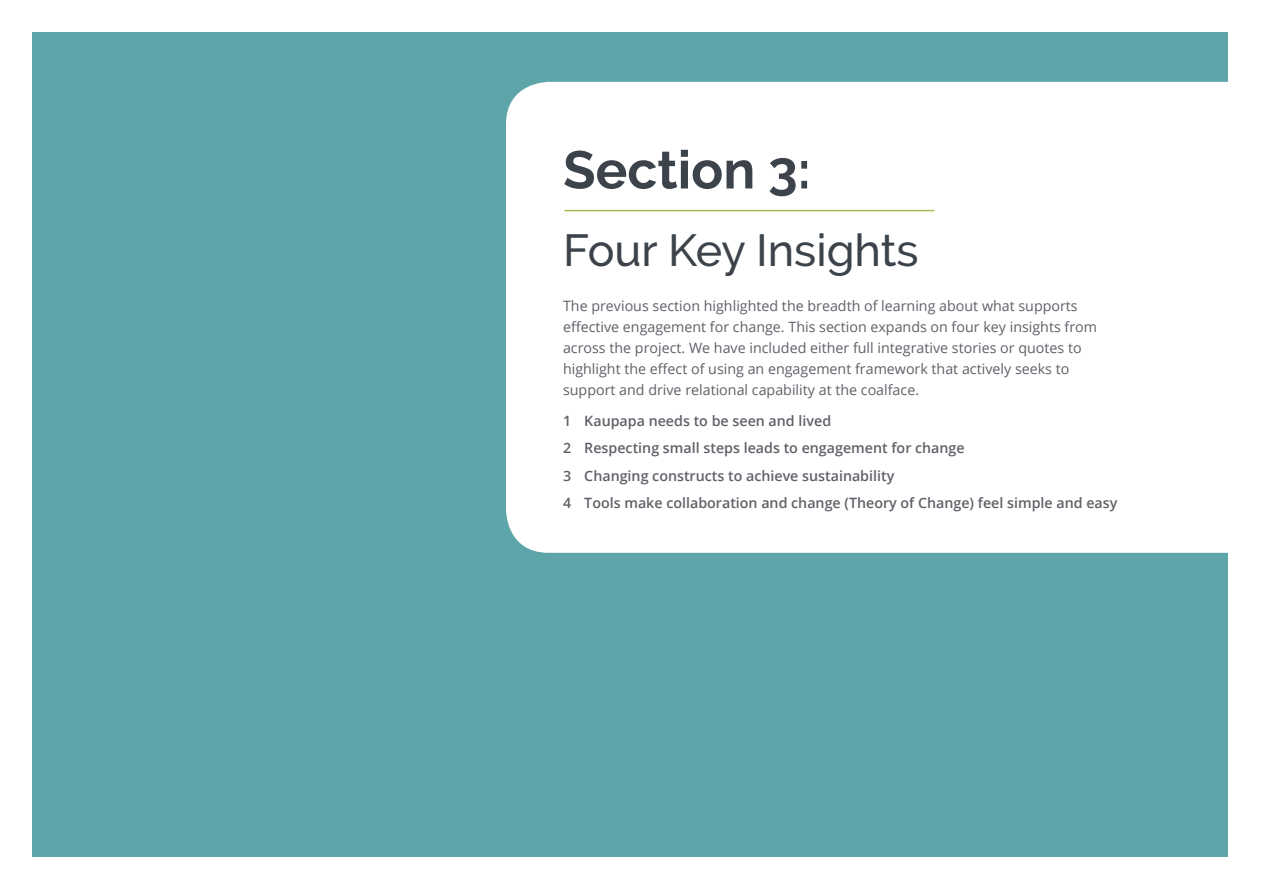
<style>
.page{position:relative;width:1263px;height:893px;background:#fff}
.page>*{position:absolute;margin:0;border:0;box-sizing:border-box;transform-origin:0 0}
.t1{font:700 53.1px "Raleway";color:#3c434a}
.t2{font:500 44.85px "Raleway";color:#3c434a}
.t3{font:14.25px/21px "Open Sans";color:#5e6168}
.t4{font:600 14.25px/27.3px "Open Sans";color:#5e6168}
</style>
<div class="page">
<div style="left:32px;top:32px;width:1196px;height:825px;background:#5da5a9"></div>
<div style="left:506px;top:82px;width:722px;height:471px;background:#fff"></div>
<hr style="left:564px;top:210px;width:370px;height:1px;background:#a7bd52">
<h1 class="t1" style="left:563px;top:139px;width:249px">Section 3:</h1>
<h2 class="t2" style="left:563px;top:224px;width:357px">Four Key Insights</h2>
<p class="t3" style="left:563px;top:295px;width:535px">The previous section highlighted the breadth of learning about what supports effective engagement for change. This section expands on four key insights from across the project. We have included either full integrative stories or quotes to highlight the effect of using an engagement framework that actively seeks to support and drive relational capability at the coalface.</p>
<p class="t4" style="left:563px;top:407px;width:556px">1 Kaupapa needs to be seen and lived<br>2 Respecting small steps leads to engagement for change<br>3 Changing constructs to achieve sustainability<br>4 Tools make collaboration and change (Theory of Change) feel simple and easy</p>
</div>
